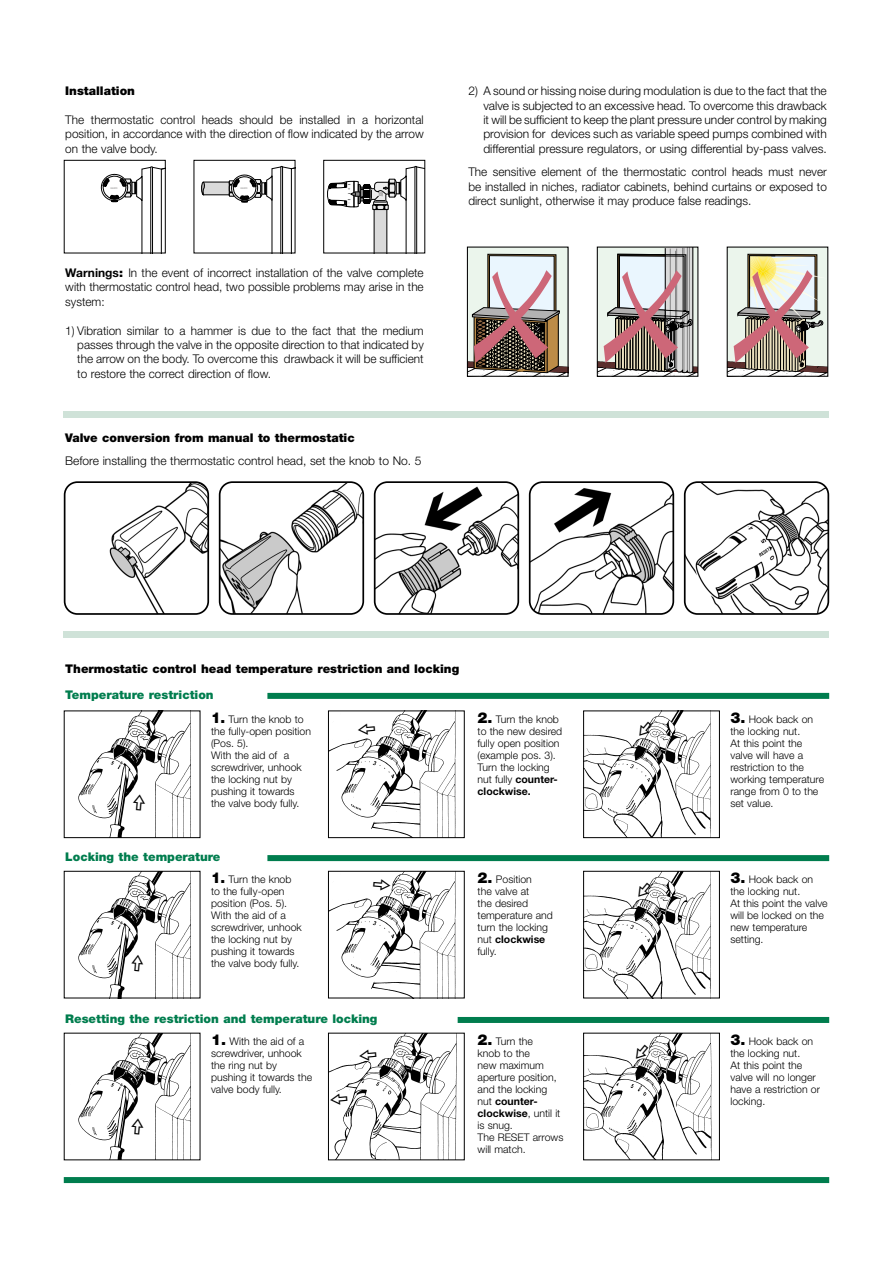
<style>
.page{position:relative;width:893px;height:1263px;background:#fff}
.page>*{position:absolute;margin:0;border:0;box-sizing:border-box;transform-origin:0 0}
.Normale{font:300 12px/14.4px "Helvetica Neue LT Std";color:#000;text-align:justify}
.Normale-2{font:900 12px "Helvetica Neue LT Std";color:#000}
.Normale-3{font:900 12px "Helvetica Neue LT Std";color:#007d4e}
.Normale-4{font:300 10.5px/12px "Helvetica Neue LT Std";color:#000}
.t1{font:700 3.15px "VAG Rounded";color:#000;scale:.7 1}
.t2{font:700 3.15px "VAG Rounded";color:#000;scale:.9 1}
.t3{font:700 3.15px "VAG Rounded";color:#000;scale:.5 1}
.t4{font:800 condensed 2.25px "Futura";color:#b3b2b2}
.s1{font-weight:700}
.s2{font-weight:900}
.s3{font-weight:900;font-size:15px}
</style>
<div class="page">
<div style="left:64px;top:411px;width:765px;height:6px;background:#cfe2d8"></div>
<div style="left:64px;top:631px;width:765px;height:6px;background:#cfe2d8"></div>
<svg style="left:100px;top:167px;width:64px;height:84px"></svg>
<div style="left:64px;top:160px;width:102px;height:93px;border:1px solid #000"></div>
<div style="left:323px;top:160px;width:102px;height:93px;border:1px solid #000"></div>
<svg style="left:201px;top:166px;width:92px;height:85px"></svg>
<svg style="left:469px;top:249px;width:98px;height:126px;background:#aea09c"></svg>
<div style="left:467px;top:247px;width:102px;height:130px;border:1px solid #000"></div>
<svg style="left:729px;top:249px;width:97px;height:126px;background:#c2b4a9"></svg>
<svg style="left:599px;top:249px;width:97px;height:126px;background:#b1a5a4"></svg>
<div style="left:597px;top:247px;width:101px;height:130px;border:1px solid #000"></div>
<img style="left:685px;top:484px;width:143px;height:130px">
<div style="left:684px;top:481px;width:145px;height:134px;border:2px solid #000;border-radius:13px"></div>
<div style="left:458px;top:1017px;width:371px;height:6px;background:#007d4e"></div>
<div style="left:64px;top:1177px;width:765px;height:6px;background:#007d4e"></div>
<img style="left:78px;top:712px;width:113px;height:124px">
<img style="left:330px;top:712px;width:126px;height:124px">
<div style="left:328px;top:710px;width:137px;height:128px;border:1px solid #000"></div>
<img style="left:585px;top:712px;width:126px;height:124px">
<div style="left:583px;top:710px;width:137px;height:128px;border:1px solid #000"></div>
<div style="left:267px;top:693px;width:562px;height:6px;background:#007d4e"></div>
<img style="left:330px;top:873px;width:126px;height:123px">
<div style="left:328px;top:871px;width:137px;height:127px;border:1px solid #000"></div>
<img style="left:78px;top:873px;width:113px;height:123px">
<img style="left:585px;top:873px;width:126px;height:123px">
<div style="left:583px;top:871px;width:137px;height:127px;border:1px solid #000"></div>
<div style="left:267px;top:855px;width:562px;height:6px;background:#007d4e"></div>
<img style="left:78px;top:1035px;width:113px;height:123px">
<img style="left:330px;top:1035px;width:127px;height:123px">
<div style="left:328px;top:1033px;width:137px;height:127px;border:1px solid #000"></div>
<img style="left:585px;top:1035px;width:127px;height:123px">
<div style="left:583px;top:1033px;width:137px;height:127px;border:1px solid #000"></div>
<img style="left:65px;top:484px;width:143px;height:130px">
<div style="left:64px;top:481px;width:145px;height:134px;border:2px solid #000;border-radius:13px"></div>
<img style="left:220px;top:484px;width:143px;height:130px">
<div style="left:219px;top:481px;width:145px;height:134px;border:2px solid #000;border-radius:13px"></div>
<img style="left:375px;top:484px;width:143px;height:130px">
<div style="left:374px;top:481px;width:145px;height:134px;border:2px solid #000;border-radius:13px"></div>
<img style="left:530px;top:484px;width:143px;height:130px">
<div style="left:529px;top:481px;width:145px;height:134px;border:2px solid #000;border-radius:13px"></div>
<svg style="left:326px;top:166px;width:99px;height:87px"></svg>
<svg style="left:129px;top:794px;width:20px;height:18px"></svg>
<svg style="left:358px;top:720px;width:19px;height:18px"></svg>
<svg style="left:638px;top:722px;width:15px;height:14px"></svg>
<svg style="left:371px;top:875px;width:20px;height:19px"></svg>
<svg style="left:637px;top:882px;width:15px;height:14px"></svg>
<svg style="left:128px;top:954px;width:19px;height:19px"></svg>
<svg style="left:635px;top:1044px;width:14px;height:14px"></svg>
<svg style="left:359px;top:1046px;width:20px;height:18px"></svg>
<svg style="left:330px;top:1090px;width:20px;height:18px"></svg>
<svg style="left:128px;top:1118px;width:19px;height:18px"></svg>
<p class="Normale-2" style="left:65px;top:84px;width:71px">Installation</p>
<p class="Normale" style="left:65px;top:112px;width:360px">The thermostatic control heads should be installed in a horizontal position, in accordance with the direction of flow indicated by the arrow on the valve body.</p>
<p class="t4" style="left:110px;top:186px;width:9px">CALEFFI</p>
<p class="t4" style="left:240px;top:187px;width:9px">CALEFFI</p>
<p class="t3" style="left:351px;top:184px;width:3px;rotate:90deg">0</p>
<p class="t2" style="left:351px;top:193px;width:3px;rotate:90deg">1</p>
<p class="t1" style="left:351px;top:199px;width:3px;rotate:90deg">2</p>
<p class="Normale" style="left:65px;top:265px;width:360px"><span class="s1">Warnings</span><span class="s2">:</span> In the event of incorrect installation of the valve complete with thermostatic control head, two possible problems may arise in the system:</p>
<p class="Normale" style="left:77px;top:323px;width:348px;text-indent:-12px">1) Vibration similar to a hammer is due to the fact that the medium passes through the valve in the opposite direction to that indicated by the arrow on the body. To overcome this drawback it will be sufficient to restore the correct direction of flow.</p>
<p class="Normale-2" style="left:65px;top:431px;width:291px">Valve conversion from manual to thermostatic</p>
<p class="Normale" style="left:65px;top:453px;width:358px">Before installing the thermostatic control head, set the knob to No. 5</p>
<p class="Normale" style="left:483px;top:83px;width:345px;text-indent:-15px">2) A sound or hissing noise during modulation is due to the fact that the valve is subjected to an excessive head. To overcome this drawback it will be sufficient to keep the plant pressure under control by making provision for devices such as variable speed pumps combined with differential pressure regulators, or using differential by-pass valves.</p>
<p class="Normale" style="left:468px;top:164px;width:360px">The sensitive element of the thermostatic control heads must never be installed in niches, radiator cabinets, behind curtains or exposed to direct sunlight, otherwise it may produce false readings.</p>
<p class="Normale-2" style="left:65px;top:662px;width:395px">Thermostatic control head temperature restriction and locking</p>
<p class="Normale-3" style="left:65px;top:688px;width:150px">Temperature restriction</p>
<p class="Normale-4" style="left:211px;top:713px;width:101px"><span class="s3">1.</span> Turn the knob to the fully-open position (Pos. 5).</p>
<p class="Normale-4" style="left:211px;top:749px;width:92px">With the aid of a screwdriver, unhook the locking nut by pushing it towards the valve body fully.</p>
<p class="Normale-3" style="left:65px;top:849px;width:157px">Locking the temperature</p>
<p class="Normale-4" style="left:211px;top:873px;width:82px"><span class="s3">1.</span> Turn the knob to the fully-open position (Pos. 5).</p>
<p class="Normale-4" style="left:211px;top:909px;width:92px">With the aid of a screwdriver, unhook the locking nut by pushing it towards the valve body fully.</p>
<p class="Normale-3" style="left:65px;top:1011px;width:314px">Resetting the restriction and temperature locking</p>
<p class="Normale-4" style="left:478px;top:713px;width:86px"><span class="s3">2.</span> Turn the knob to the new desired fully open position (example pos. 3).<br>Turn the locking nut fully <span class="s1">counter&shy;clockwise.</span></p>
<p class="Normale-4" style="left:730px;top:713px;width:84px"><span class="s3">3.</span> Hook back on the locking nut.</p>
<p class="Normale-4" style="left:730px;top:737px;width:95px">At this point the valve will have a restriction to the working temperature range from 0 to the</p>
<p class="Normale-4" style="left:730px;top:797px;width:45px">set value.</p>
<p class="Normale-4" style="left:478px;top:873px;width:77px"><span class="s3">2.</span> Position<br>the valve at<br>the desired temperature and turn the locking nut <span class="s1">clockwise </span>fully.</p>
<p class="Normale-4" style="left:730px;top:873px;width:84px"><span class="s3">3.</span> Hook back on the locking nut.</p>
<p class="Normale-4" style="left:730px;top:897px;width:99px">At this point the valve will be locked on the new temperature setting.</p>
<p class="Normale-4" style="left:211px;top:1035px;width:103px"><span class="s3">1.</span> With the aid of a screwdriver, unhook the ring nut by pushing it towards the valve body fully.</p>
<p class="Normale-4" style="left:478px;top:1035px;width:84px"><span class="s3">2.</span> Turn the<br>knob to the<br>new maximum aperture position, and the locking nut <span class="s1">counter&shy;clockwise</span>, until it is snug.</p>
<p class="Normale-4" style="left:478px;top:1131px;width:87px">The RESET arrows will match.</p>
<p class="Normale-4" style="left:730px;top:1035px;width:84px"><span class="s3">3.</span> Hook back on the locking nut.</p>
<p class="Normale-4" style="left:730px;top:1059px;width:91px">At this point the valve will no longer have a restriction or locking.</p>
</div>
